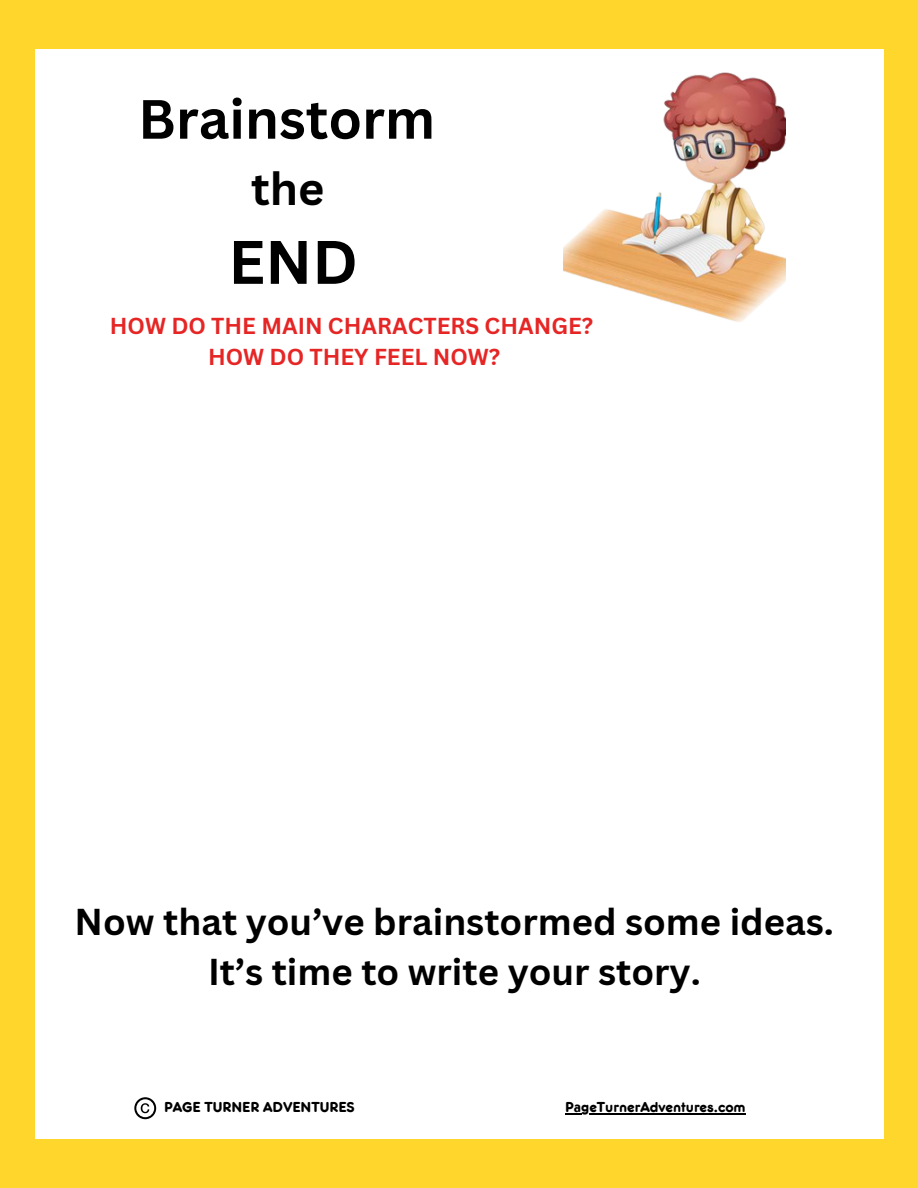
<style>
.page{position:relative;width:918px;height:1188px;background:#ffd62c}
.page>*{position:absolute;margin:0;border:0;box-sizing:border-box;transform-origin:0 0}
.t1{font:700 60px "Canva Sans";color:#000}
.t2{font:700 54px "Canva Sans";color:#000}
.t3{font:700 45px "Canva Sans";color:#000}
.t4{font:700 36.45px "Canva Sans";color:#000}
.t5{font:700 22.5px "Canva Sans";color:#e62525}
.t6{font:500 15px "Frankfurter Com";color:#000}
</style>
<div class="page">
<div style="left:35px;top:49px;width:848px;height:1090px;background:#fff"></div>
<svg style="left:134px;top:1097px;width:22px;height:22px"></svg>
<svg style="left:565px;top:1114px;width:16px;height:1px"></svg>
<hr style="left:581px;top:1114px;width:165px;height:1px;background:#000">
<img style="left:564px;top:72px;width:222px;height:250px">
<p class="t2" style="left:138px;top:81px;width:298px">Brainstorm</p>
<p class="t3" style="left:251px;top:157px;width:75px">the</p>
<p class="t1" style="left:228px;top:220px;width:131px">END</p>
<p class="t5" style="left:110px;top:310px;width:485px">HOW DO THE MAIN CHARACTERS CHANGE?</p>
<p class="t5" style="left:208px;top:341px;width:294px">HOW DO THEY FEEL NOW?</p>
<p class="t4" style="left:75px;top:896px;width:761px">Now that you’ve brainstormed some ideas.</p>
<p class="t4" style="left:208px;top:946px;width:494px">It’s time to write your story.</p>
<p class="t6" style="left:164px;top:1098px;width:192px">PAGE TURNER ADVENTURES</p>
<p class="t6" style="left:565px;top:1098px;width:182px">PageTurnerAdventures.com</p>
</div>
